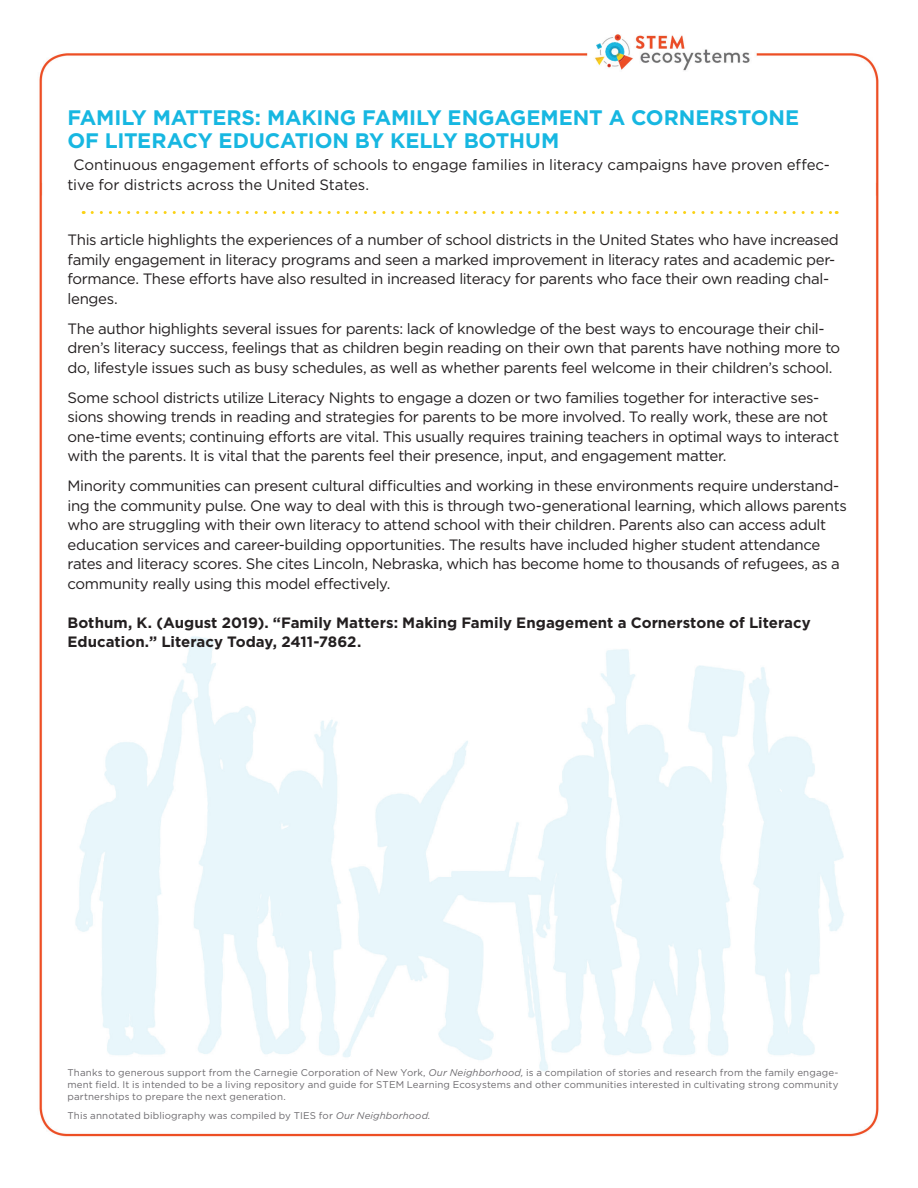
<style>
.page{position:relative;width:918px;height:1188px;background:#fff}
.page>*{position:absolute;margin:0;border:0;box-sizing:border-box;transform-origin:0 0}
.t1{font:700 21px/22.5px "Gotham";letter-spacing:-.01em;color:#17b7e1}
.t2{font:15px/19.5px "Gotham";letter-spacing:-.025em;color:#231f20}
.t3{font:15px/19.5px "Gotham";letter-spacing:-.005em;color:#231f20}
.t4{font:700 15px/19.5px "Gotham";color:#231f20}
.t5{font:9.75px/11.7px "Gotham";letter-spacing:.015em;color:#6c6a6e;text-align:justify}
.s1{font-style:italic}
</style>
<div class="page">
<img style="left:39px;top:34px;width:840px;height:1103px">
<svg style="left:92px;top:211px;width:745px;height:3px"></svg>
<h1 class="t1" style="left:68px;top:106px;width:733px">FAMILY MATTERS: MAKING FAMILY ENGAGEMENT A CORNERSTONE<br>OF LITERACY EDUCATION BY KELLY BOTHUM</h1>
<p class="t3" style="left:67px;top:155px;width:764px;text-indent:6px">Continuous engagement efforts of schools to engage families in literacy campaigns have proven effec&shy;tive for districts across the United States.</p>
<p class="t2" style="left:67px;top:230px;width:773px">This article highlights the experiences of a number of school districts in the United States who have increased family engagement in literacy programs and seen a marked improvement in literacy rates and academic per&shy;formance. These efforts have also resulted in increased literacy for parents who face their own reading chal&shy;lenges.</p>
<p class="t2" style="left:67px;top:319px;width:774px">The author highlights several issues for parents: lack of knowledge of the best ways to encourage their chil&shy;dren’s literacy success, feelings that as children begin reading on their own that parents have nothing more to do, lifestyle issues such as busy schedules, as well as whether parents feel welcome in their children’s school.</p>
<p class="t2" style="left:67px;top:388px;width:773px">Some school districts utilize Literacy Nights to engage a dozen or two families together for interactive ses&shy;sions showing trends in reading and strategies for parents to be more involved. To really work, these are not one-time events; continuing efforts are vital. This usually requires training teachers in optimal ways to interact with the parents. It is vital that the parents feel their presence, input, and engagement matter.</p>
<p class="t2" style="left:67px;top:476px;width:781px">Minority communities can present cultural difficulties and working in these environments require understand&shy;ing the community pulse. One way to deal with this is through two-generational learning, which allows parents who are struggling with their own literacy to attend school with their children. Parents also can access adult education services and career-building opportunities. The results have included higher student attendance rates and literacy scores. She cites Lincoln, Nebraska, which has become home to thousands of refugees, as a community really using this model effectively.</p>
<p class="t4" style="left:67px;top:612px;width:745px">Bothum, K. (August 2019). “Family Matters: Making Family Engagement a Cornerstone of Literacy<br>Education.” Literacy Today, 2411-7862.</p>
<p class="t5" style="left:68px;top:1067px;width:773px">Thanks to generous support from the Carnegie Corporation of New York, <span class="s1">Our Neighborhood,</span> is a compilation of stories and research from the family engage&shy;ment field. It is intended to be a living repository and guide for STEM Learning Ecosystems and other communities interested in cultivating strong community partnerships to prepare the next generation.</p>
<p class="t5" style="left:68px;top:1110px;width:365px">This annotated bibliography was compiled by TIES for <span class="s1">Our Neighborhood.</span></p>
</div>
